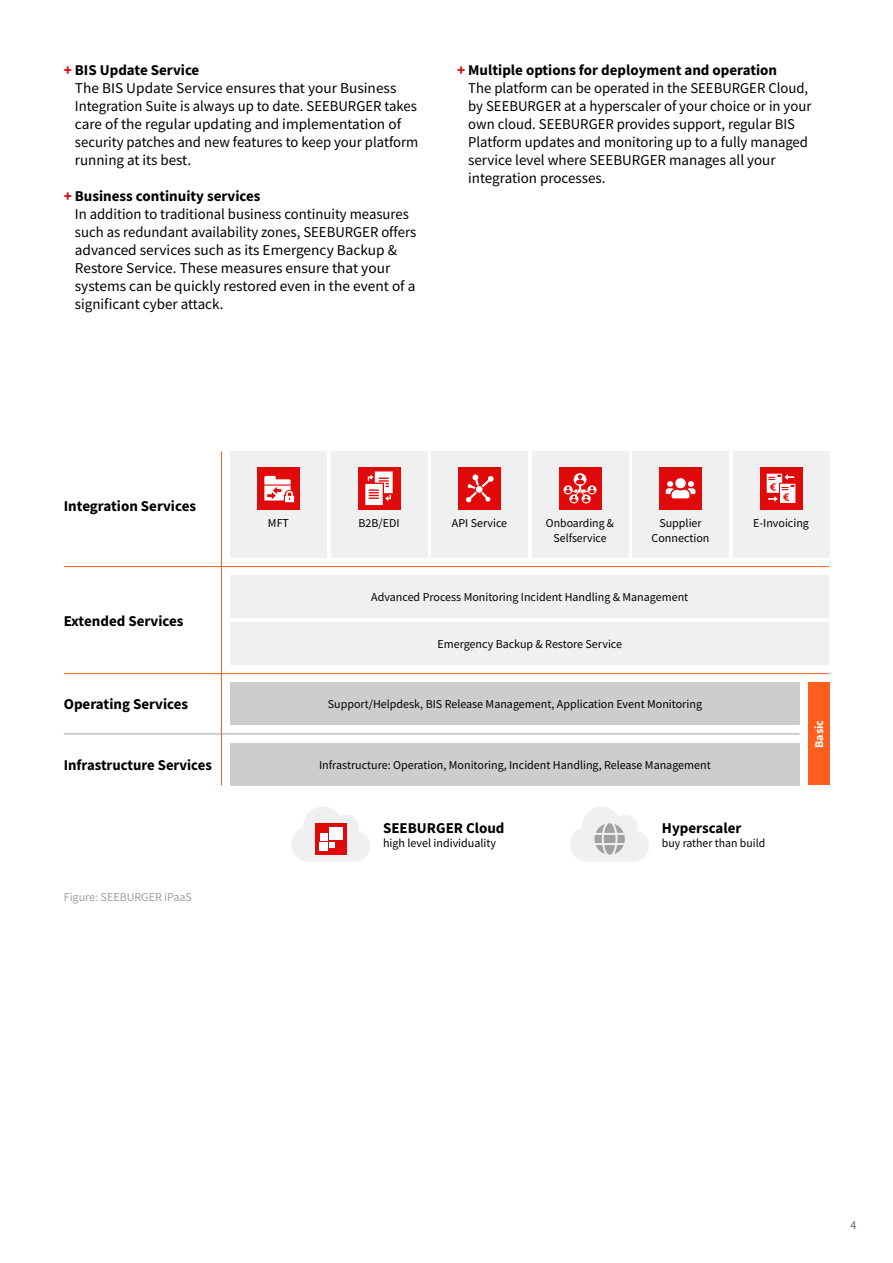
<style>
.page{position:relative;width:893px;height:1263px;background:#fff}
.page>*{position:absolute;margin:0;border:0;box-sizing:border-box;transform-origin:0 0}
.t1{font:15px/18px "Source Sans Pro";color:#000}
.t2{font:700 15px "Source Sans Pro";color:#000}
.t3{font:12px/15px "Source Sans Pro";color:#000;text-align:center}
.t4{font:12px "Source Sans Pro";color:#a0a0a0}
.t5{font:700 12px "Source Sans Pro";color:#fff}
.t6{font:12px "Source Sans Pro";color:#646464}
.s1{font-weight:900;color:#e10a0a}
.s2{font-weight:700}
</style>
<div class="page">
<svg style="left:570px;top:807px;width:79px;height:55px"></svg>
<svg style="left:292px;top:807px;width:78px;height:55px"></svg>
<div style="left:319px;top:842px;width:9px;height:9px;background:#fff"></div>
<div style="left:733px;top:451px;width:96px;height:107px;background:#f0f0f0"></div>
<div style="left:632px;top:451px;width:97px;height:107px;background:#f0f0f0"></div>
<div style="left:532px;top:451px;width:96px;height:107px;background:#f0f0f0"></div>
<div style="left:431px;top:451px;width:97px;height:107px;background:#f0f0f0"></div>
<div style="left:331px;top:451px;width:96px;height:107px;background:#f0f0f0"></div>
<div style="left:230px;top:451px;width:97px;height:107px;background:#f0f0f0"></div>
<div style="left:458px;top:467px;width:43px;height:42px;background:#e10a0a"></div>
<svg style="left:466px;top:474px;width:28px;height:28px"></svg>
<div style="left:257px;top:467px;width:43px;height:42px;background:#e10a0a"></div>
<svg style="left:264px;top:476px;width:30px;height:26px"></svg>
<div style="left:760px;top:467px;width:42px;height:42px;background:#e10a0a"></div>
<svg style="left:767px;top:474px;width:28px;height:29px"></svg>
<div style="left:358px;top:467px;width:42px;height:42px;background:#e10a0a"></div>
<svg style="left:365px;top:471px;width:28px;height:34px"></svg>
<div style="left:230px;top:682px;width:569px;height:43px;background:#cdcdcd"></div>
<div style="left:230px;top:743px;width:569px;height:42px;background:#cdcdcd"></div>
<div style="left:230px;top:575px;width:599px;height:43px;background:#f0f0f0"></div>
<div style="left:230px;top:622px;width:599px;height:43px;background:#f0f0f0"></div>
<hr style="left:64px;top:566px;width:765px;height:1px;background:#ff5f1e">
<hr style="left:64px;top:673px;width:765px;height:1px;background:#ff5f1e">
<hr style="left:64px;top:733px;width:735px;height:1px;background:#a0a0a0">
<div style="left:659px;top:467px;width:43px;height:42px;background:#e10a0a"></div>
<svg style="left:666px;top:478px;width:29px;height:20px"></svg>
<div style="left:559px;top:467px;width:42px;height:42px;background:#e10a0a"></div>
<svg style="left:564px;top:473px;width:32px;height:30px"></svg>
<hr style="left:221px;top:451px;width:1px;height:334px;background:#ff5f1e">
<div style="left:808px;top:682px;width:21px;height:103px;background:#ff5f1e"></div>
<p class="t1" style="left:75px;top:61px;width:345px;text-indent:-11px"><span class="s1">+</span> <span class="s2">BIS Update Service<br></span>The BIS Update Service ensures that your Business Integration Suite is always up to date. SEEBURGER takes care of the regular updating and implementation of security patches and new features to keep your platform running at its best.</p>
<p class="t1" style="left:75px;top:187px;width:343px;text-indent:-11px"><span class="s1">+</span> <span class="s2">Business continuity services<br></span>In addition to traditional business continuity measures such as redundant availability zones, SEEBURGER offers advanced services such as its Emergency Backup &amp; Restore Service. These measures ensure that your systems can be quickly restored even in the event of a significant cyber attack.</p>
<p class="t1" style="left:468px;top:61px;width:345px;text-indent:-11px"><span class="s1">+</span> <span class="s2">Multiple options for deployment and operation<br></span>The platform can be operated in the SEEBURGER Cloud, by SEEBURGER at a hyperscaler of your choice or in your own cloud. SEEBURGER provides support, regular BIS Platform updates and monitoring up to a fully managed service level where SEEBURGER manages all your integration processes.</p>
<p class="t2" style="left:64px;top:496px;width:134px">Integration Services</p>
<p class="t2" style="left:64px;top:611px;width:121px">Extended Services</p>
<p class="t2" style="left:64px;top:694px;width:126px">Operating Services</p>
<p class="t2" style="left:64px;top:754px;width:150px">Infrastructure Services</p>
<p class="t4" style="left:64px;top:889px;width:130px">Figure: SEEBURGER iPaaS</p>
<p class="t3" style="left:546px;top:515px;width:70px">Onboarding &amp;<br>Selfservice</p>
<p class="t3" style="left:652px;top:515px;width:59px">Supplier<br>Connection</p>
<p class="t3" style="left:268px;top:515px;width:23px">MFT</p>
<p class="t3" style="left:358px;top:515px;width:43px">B2B/EDI</p>
<p class="t3" style="left:452px;top:515px;width:57px">API Service</p>
<p class="t3" style="left:753px;top:515px;width:57px">E-Invoicing</p>
<p class="t3" style="left:371px;top:590px;width:318px">Advanced Process Monitoring Incident Handling &amp; Management</p>
<p class="t3" style="left:437px;top:636px;width:186px">Emergency Backup &amp; Restore Service</p>
<p class="t3" style="left:328px;top:697px;width:376px">Support/Helpdesk, BIS Release Management, Application Event Monitoring</p>
<p class="t3" style="left:319px;top:757px;width:393px">Infrastructure: Operation, Monitoring, Incident Handling, Release Management</p>
<p class="t2" style="left:383px;top:817px;width:123px">SEEBURGER Cloud</p>
<p class="t3" style="left:383px;top:835px;width:115px">high level individuality</p>
<p class="t2" style="left:662px;top:817px;width:81px">Hyperscaler</p>
<p class="t3" style="left:662px;top:835px;width:105px">buy rather than build</p>
<p class="t5" style="left:811px;top:748px;width:29px;rotate:-90deg">Basic</p>
<p class="t6" style="left:850px;top:1218px;width:7px">4</p>
</div>
